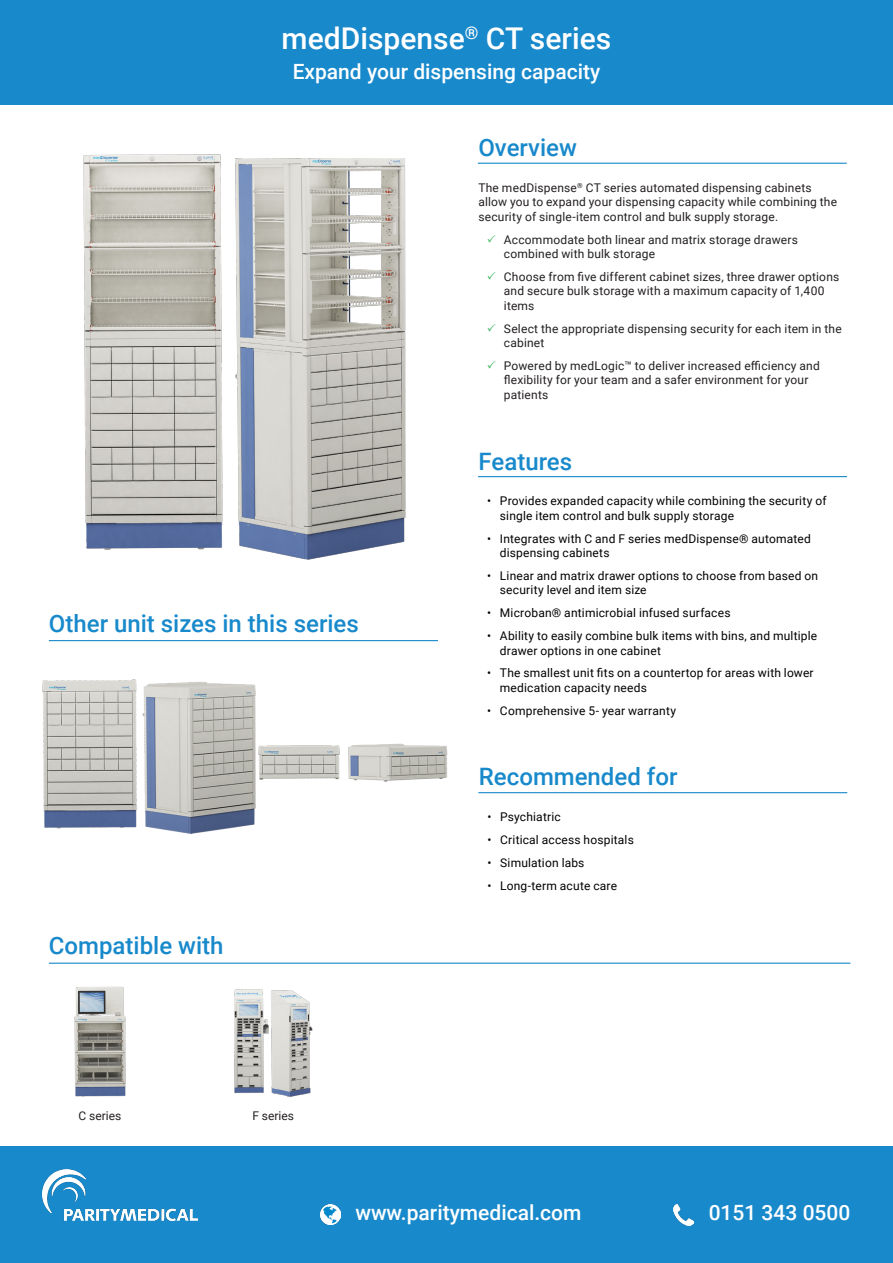
<style>
.page{position:relative;width:893px;height:1263px;background:#fff}
.page>*{position:absolute;margin:0;border:0;box-sizing:border-box;transform-origin:0 0}
.t1{font:500 30px "Roboto";color:#fff}
.Page_1_subheadings{font:500 24px "Roboto";color:#1889cb}
.t2{font:500 21px "Roboto";color:#fff}
.t3{font:12px/14.4px "Roboto";letter-spacing:.015em;color:#231f20}
.t4{font:12px/14.4px "Roboto";letter-spacing:.015em;color:#000}
.s1{color:#2fb457}
</style>
<div class="page">
<div style="left:0;top:1146px;width:893px;height:117px;background:#1889cb"></div>
<div style="left:0;top:0;width:893px;height:105px;background:#1889cb"></div>
<img style="left:83px;top:154px;width:323px;height:406px">
<hr style="left:49px;top:963px;width:801px;height:1px;background:#1889cb">
<hr style="left:49px;top:640px;width:389px;height:1px;background:#1889cb">
<img style="left:258px;top:743px;width:190px;height:39px">
<hr style="left:478px;top:476px;width:369px;height:1px;background:#1889cb">
<hr style="left:478px;top:792px;width:369px;height:1px;background:#1889cb">
<hr style="left:478px;top:163px;width:369px;height:1px;background:#1889cb">
<img style="left:234px;top:989px;width:78px;height:108px">
<img style="left:74px;top:986px;width:52px;height:111px">
<img style="left:43px;top:679px;width:212px;height:155px">
<img style="left:43px;top:1169px;width:155px;height:51px">
<img style="left:320px;top:1204px;width:21px;height:21px">
<img style="left:673px;top:1204px;width:21px;height:21px">
<p class="t1" style="left:282px;top:17px;width:331px">medDispense<sup>®</sup> CT series</p>
<p class="t2" style="left:293px;top:56px;width:309px">Expand your dispensing capacity</p>
<p class="Page_1_subheadings" style="left:49px;top:607px;width:311px">Other unit sizes in this series</p>
<p class="Page_1_subheadings" style="left:49px;top:928px;width:176px">Compatible with</p>
<p class="t3" style="left:78px;top:1108px;width:44px">C series</p>
<p class="t3" style="left:252px;top:1108px;width:43px">F series</p>
<p class="Page_1_subheadings" style="left:478px;top:131px;width:100px">Overview</p>
<p class="t3" style="left:478px;top:180px;width:360px">The medDispense<sup>®</sup> CT series automated dispensing cabinets allow you to expand your dispensing capacity while combining the security of single-item control and bulk supply storage.</p>
<p class="t3" style="left:504px;top:232px;width:295px;text-indent:-17px"><span class="s1">✓</span> Accommodate both linear and matrix storage drawers combined with bulk storage</p>
<p class="t3" style="left:504px;top:269px;width:337px;text-indent:-17px"><span class="s1">✓</span> Choose from five different cabinet sizes, three drawer options and secure bulk storage with a maximum capacity of 1,400 items</p>
<p class="t3" style="left:504px;top:321px;width:339px;text-indent:-17px"><span class="s1">✓</span> Select the appropriate dispensing security for each item in the cabinet</p>
<p class="t3" style="left:504px;top:358px;width:317px;text-indent:-17px"><span class="s1">✓</span> Powered by medLogic™ to deliver increased efficiency and flexibility for your team and a safer environment for your patients</p>
<p class="Page_1_subheadings" style="left:479px;top:444px;width:95px">Features</p>
<p class="t4" style="left:500px;top:493px;width:328px;text-indent:-13px">• Provides expanded capacity while combining the security of single item control and bulk supply storage</p>
<p class="t4" style="left:500px;top:531px;width:312px;text-indent:-13px">• Integrates with C and F series medDispense® automated dispensing cabinets</p>
<p class="t4" style="left:500px;top:568px;width:320px;text-indent:-13px">• Linear and matrix drawer options to choose from based on security level and item size</p>
<p class="t4" style="left:487px;top:605px;width:245px">• Microban® antimicrobial infused surfaces</p>
<p class="t4" style="left:500px;top:628px;width:319px;text-indent:-13px">• Ability to easily combine bulk items with bins, and multiple drawer options in one cabinet</p>
<p class="t4" style="left:500px;top:665px;width:315px;text-indent:-13px">• The smallest unit fits on a countertop for areas with lower medication capacity needs</p>
<p class="t4" style="left:487px;top:703px;width:190px">• Comprehensive 5- year warranty</p>
<p class="Page_1_subheadings" style="left:479px;top:760px;width:200px">Recommended for</p>
<p class="t4" style="left:487px;top:809px;width:75px">• Psychiatric</p>
<p class="t4" style="left:487px;top:832px;width:148px">• Critical access hospitals</p>
<p class="t4" style="left:487px;top:855px;width:99px">• Simulation labs</p>
<p class="t4" style="left:487px;top:878px;width:131px">• Long-term acute care</p>
<p class="t2" style="left:355px;top:1198px;width:228px">www.paritymedical.com</p>
<p class="t2" style="left:709px;top:1198px;width:143px">0151 343 0500</p>
</div>
